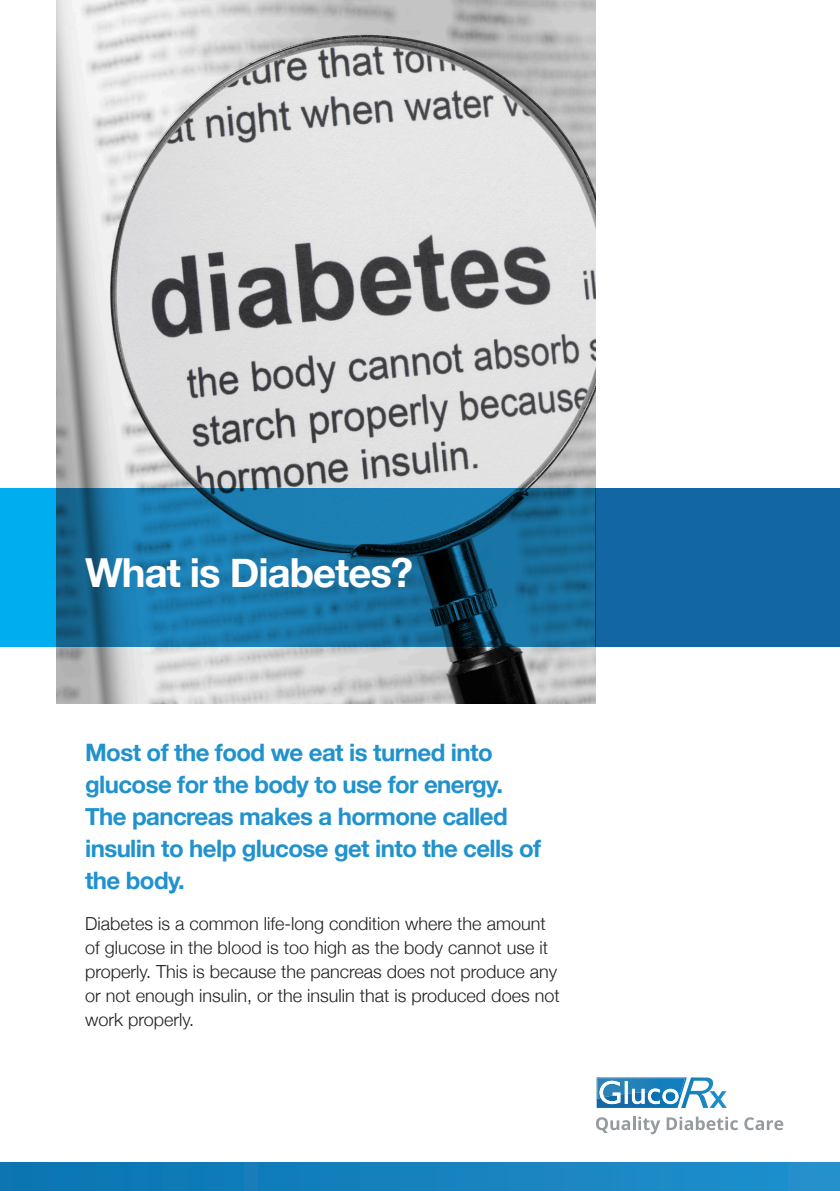
<style>
.page{position:relative;width:840px;height:1191px;background:#fff}
.page>*{position:absolute;margin:0;border:0;box-sizing:border-box;transform-origin:0 0}
.t1{font:700 40px "Helvetica Neue";letter-spacing:-.025em;color:#fff}
.t2{font:700 24px/32px "Helvetica Neue";letter-spacing:-.025em;color:#2092ce}
.t3{font:300 18px/24px "Helvetica Neue";color:#231f20}
</style>
<div class="page">
<div style="left:0;top:488px;width:57px;height:158px;background:#00aeef"></div>
<img style="left:57px;top:0;width:538px;height:703px">
<div style="left:595px;top:488px;width:244px;height:158px;background:#1366a4"></div>
<svg style="left:57px;top:488px;width:538px;height:158px;background:#176b98"></svg>
<div style="left:0;top:1162px;width:839px;height:29px;background:linear-gradient(to right,#0974b1,#2190cc)"></div>
<svg style="left:596px;top:1077px;width:130px;height:31px"></svg>
<svg style="left:596px;top:1117px;width:33px;height:16px"></svg>
<hr style="left:632px;top:1116px;width:3px;height:14px;background:#959c9f">
<svg style="left:638px;top:1116px;width:22px;height:18px"></svg>
<svg style="left:666px;top:1116px;width:71px;height:14px"></svg>
<svg style="left:744px;top:1117px;width:38px;height:13px"></svg>
<p class="t1" style="left:85px;top:541px;width:329px">What is Diabetes?</p>
<p class="t2" style="left:85px;top:737px;width:457px">Most of the food we eat is turned into glucose for the body to use for energy.<br>The pancreas makes a hormone called insulin to help glucose get into the cells of the body.</p>
<p class="t3" style="left:85px;top:910px;width:476px">Diabetes is a common life-long condition where the amount of glucose in the blood is too high as the body cannot use it properly. This is because the pancreas does not produce any or not enough insulin, or the insulin that is produced does not work properly.</p>
</div>
